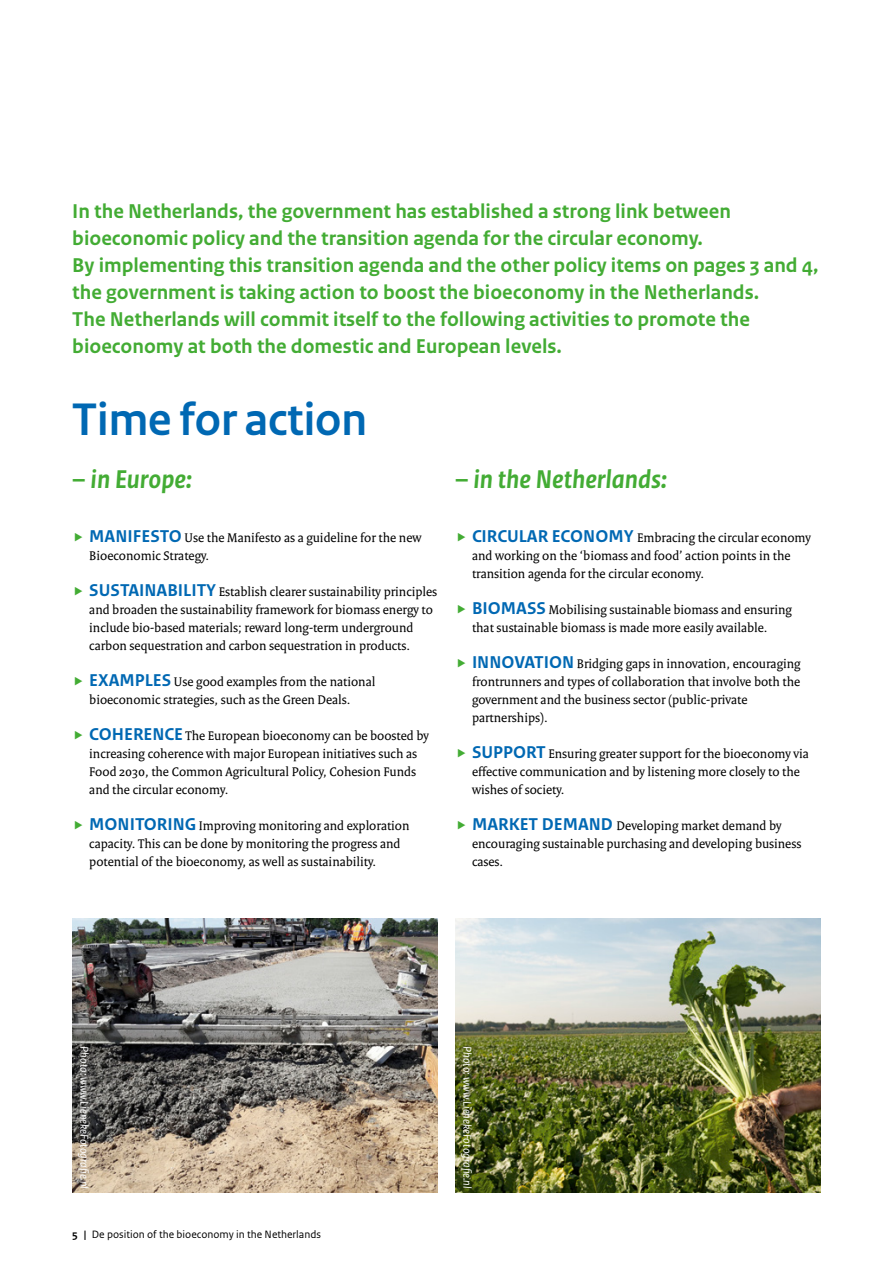
<style>
.page{position:relative;width:893px;height:1263px;background:#fff}
.page>*{position:absolute;margin:0;border:0;box-sizing:border-box;transform-origin:0 0}
._03_RO_Kop{font:700 48px "Rijksoverheid Sans Heading";color:#0068b3}
.Alineakop_Sans{font:italic 700 27px "Rijksoverheid Sans Text";color:#43ac34}
._09_RO_Inleiding{font:700 21px/27px "Rijksoverheid Sans Text";color:#43ac34}
._11_RO_Opsomming_Ser{font:13.5px/18px "Rijksoverheid Serif";color:#000}
._13_RO_Fotobijschrif{font:italic 12px "Rijksoverheid Sans Text";color:#fff}
.t1{font:11.25px "Rijksoverheid Sans Text";color:#000}
.s1{font-family:"Rijksoverheid Sans Text";font-weight:700;font-size:18px;color:#0068b3}
.s2{font-weight:700}
</style>
<div class="page">
<img style="left:455px;top:918px;width:366px;height:275px">
<img style="left:72px;top:918px;width:366px;height:275px">
<p class="_09_RO_Inleiding" style="left:72px;top:198px;width:748px">In the Netherlands, the government has established a strong link between bioeconomic policy and the transition agenda for the circular economy.<br>By implementing this transition agenda and the other policy items on pages 3 and 4, the government is taking action to boost the bioeconomy in the Netherlands.<br>The Netherlands will commit itself to the following activities to promote the bioeconomy at both the domestic and European levels.</p>
<p class="_03_RO_Kop" style="left:72px;top:392px;width:296px">Time for action</p>
<p class="Alineakop_Sans" style="left:72px;top:464px;width:121px">– in Europe:</p>
<p class="_11_RO_Opsomming_Ser" style="left:89px;top:528px;width:334px"><span class="s1">MANIFESTO</span> Use the Manifesto as a guideline for the new<br>Bioeconomic Strategy.</p>
<p class="_11_RO_Opsomming_Ser" style="left:89px;top:582px;width:349px"><span class="s1">SUSTAINABILITY</span> Establish clearer sustainability principles and broaden the sustainability framework for biomass energy to include bio-based materials; reward long-term underground carbon sequestration and carbon sequestration in products.</p>
<p class="_11_RO_Opsomming_Ser" style="left:89px;top:672px;width:288px"><span class="s1">EXAMPLES</span> Use good examples from the national bioeconomic strategies, such as the Green Deals.</p>
<p class="_11_RO_Opsomming_Ser" style="left:89px;top:726px;width:341px"><span class="s1">COHERENCE</span> The European bioeconomy can be boosted by increasing coherence with major European initiatives such as Food 2030, the Common Agricultural Policy, Cohesion Funds and the circular economy.</p>
<p class="_11_RO_Opsomming_Ser" style="left:89px;top:816px;width:322px"><span class="s1">MONITORING</span> Improving monitoring and exploration capacity. This can be done by monitoring the progress and potential of the bioeconomy, as well as sustainability.</p>
<p class="Alineakop_Sans" style="left:455px;top:464px;width:214px">– in the Netherlands:</p>
<p class="_11_RO_Opsomming_Ser" style="left:472px;top:528px;width:340px"><span class="s1">CIRCULAR ECONOMY</span> Embracing the circular economy and working on the ‘biomass and food’ action points in the transition agenda for the circular economy.</p>
<p class="_11_RO_Opsomming_Ser" style="left:472px;top:600px;width:321px"><span class="s1">BIOMASS</span> Mobilising sustainable biomass and ensuring that sustainable biomass is made more easily available.</p>
<p class="_11_RO_Opsomming_Ser" style="left:472px;top:654px;width:330px"><span class="s1">INNOVATION</span> Bridging gaps in innovation, encouraging frontrunners and types of collaboration that involve both the government and the business sector (public-private partnerships).</p>
<p class="_11_RO_Opsomming_Ser" style="left:472px;top:744px;width:338px"><span class="s1">SUPPORT</span> Ensuring greater support for the bioeconomy via effective communication and by listening more closely to the wishes of society.</p>
<p class="_11_RO_Opsomming_Ser" style="left:472px;top:816px;width:331px"><span class="s1">MARKET DEMAND</span> Developing market demand by encouraging sustainable purchasing and developing business cases.</p>
<p class="_13_RO_Fotobijschrif" style="left:91px;top:1046px;width:144px;rotate:90deg">Photo: www.LienekeFotografie.nl</p>
<p class="_13_RO_Fotobijschrif" style="left:474px;top:1046px;width:144px;rotate:90deg">Photo: www.LienekeFotografie.nl</p>
<p class="t1" style="left:72px;top:1228px;width:250px"><span class="s2">5 |</span> De position of the bioeconomy in the Netherlands</p>
</div>
